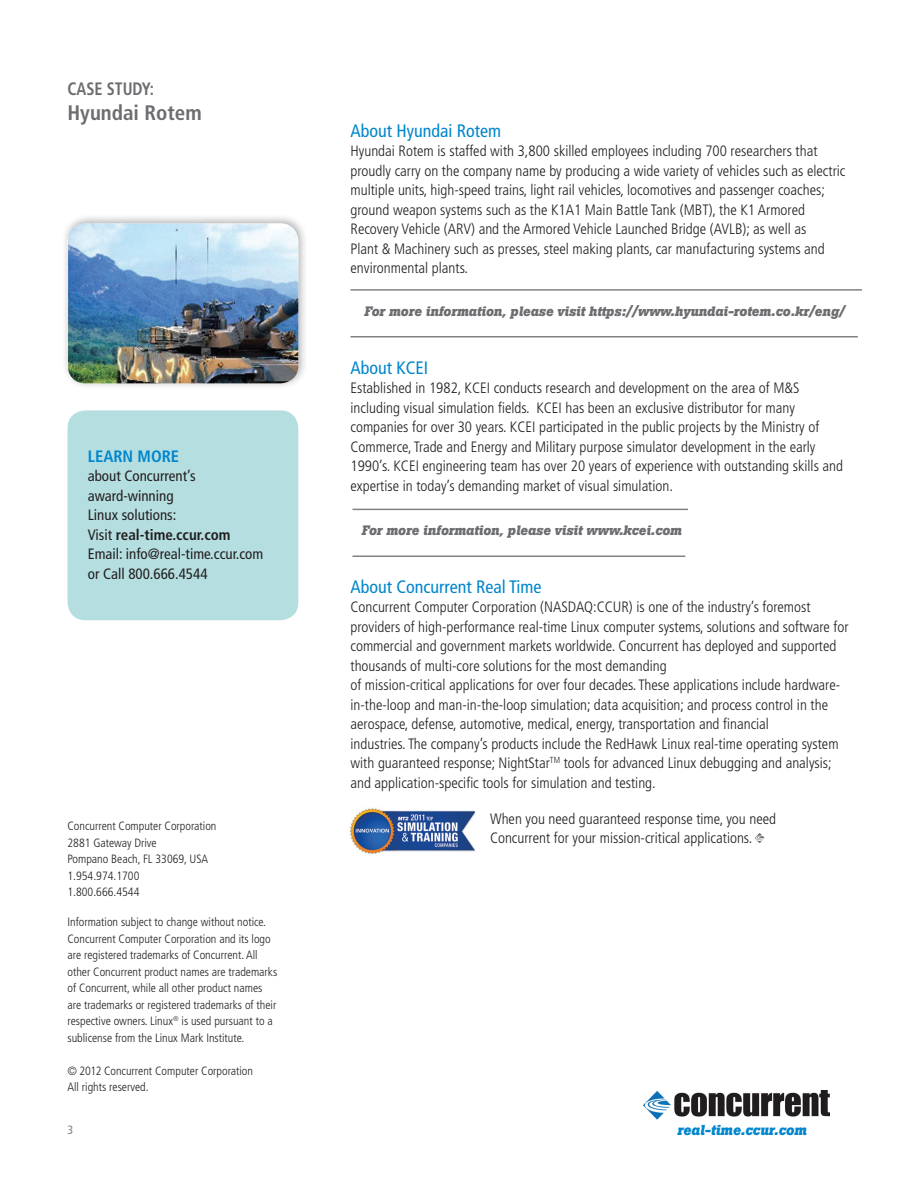
<style>
.page{position:relative;width:918px;height:1188px;background:#fff}
.page>*{position:absolute;margin:0;border:0;box-sizing:border-box;transform-origin:0 0}
.t1{font:700 condensed 21px "Frutiger";color:#6c6d70}
.t2{font:condensed 18px "Frutiger";color:#0086cc}
.t3{font:700 condensed 18px "Frutiger";color:#6c6d70;scale:.9 1}
.t4{font:700 condensed 16.5px "Frutiger";color:#0086cc}
.t5{font:300 condensed 15px/19.5px "Frutiger";color:#231f20}
.t6{font:condensed 15px/19.5px "Frutiger";color:#231f20}
.t7{font:italic 700 14.25px "Boton";color:#0086cc}
.t8{font:italic 700 13.5px "Boton";color:#6c6d70}
.t9{font:300 condensed 12px/16.5px "Frutiger";color:#231f20}
.t10{font:condensed 12px "Frutiger";color:#808285}
.s1{font-weight:700}
</style>
<div class="page">
<img style="left:643px;top:1091px;width:187px;height:29px">
<img style="left:350px;top:808px;width:126px;height:46px">
<div style="left:61px;top:213px;width:248px;height:177px;background:#231f20;opacity:.35"></div>
<img style="left:68px;top:224px;width:230px;height:159px">
<div style="left:68px;top:410px;width:230px;height:210px;background:#b5dee0;border-radius:18px"></div>
<svg style="left:754px;top:833px;width:11px;height:10px"></svg>
<hr style="left:351px;top:289px;width:511px;height:2px;background:#808285">
<hr style="left:351px;top:336px;width:507px;height:2px;background:#808285">
<hr style="left:352px;top:509px;width:336px;height:1px;background:#808285">
<hr style="left:352px;top:556px;width:333px;height:1px;background:#808285">
<p class="t3" style="left:68px;top:78px;width:98px">CASE STUDY:</p>
<h1 class="t1" style="left:68px;top:100px;width:136px">Hyundai Rotem</h1>
<p class="t2" style="left:351px;top:120px;width:152px">About Hyundai Rotem</p>
<p class="t5" style="left:351px;top:141px;width:496px">Hyundai Rotem is staffed with 3,800 skilled employees including 700 researchers that proudly carry on the company name by producing a wide variety of vehicles such as electric multiple units, high-speed trains, light rail vehicles, locomotives and passenger coaches; ground weapon systems such as the K1A1 Main Battle Tank (MBT), the K1 Armored Recovery Vehicle (ARV) and the Armored Vehicle Launched Bridge (AVLB); as well as<br>Plant &amp; Machinery such as presses, steel making plants, car manufacturing systems and environmental plants.</p>
<p class="t8" style="left:364px;top:303px;width:482px">For more information, please visit https://www.hyundai-rotem.co.kr/eng/</p>
<p class="t2" style="left:351px;top:357px;width:79px">About KCEI</p>
<p class="t5" style="left:351px;top:378px;width:494px">Established in 1982, KCEI conducts research and development on the area of M&amp;S including visual simulation fields. KCEI has been an exclusive distributor for many companies for over 30 years. KCEI participated in the public projects by the Ministry of Commerce, Trade and Energy and Military purpose simulator development in the early 1990’s. KCEI engineering team has over 20 years of experience with outstanding skills and expertise in today’s demanding market of visual simulation.</p>
<p class="t4" style="left:88px;top:446px;width:93px">LEARN MORE</p>
<p class="t6" style="left:88px;top:466px;width:177px">about Concurrent’s award-winning<br>Linux solutions:<br>Visit <span class="s1">real-time.ccur.com<br></span>Email: info@real-time.ccur.com or Call 800.666.4544</p>
<p class="t8" style="left:361px;top:523px;width:322px">For more information, please visit www.kcei.com</p>
<p class="t2" style="left:351px;top:576px;width:192px">About Concurrent Real Time</p>
<p class="t5" style="left:351px;top:597px;width:500px">Concurrent Computer Corporation (NASDAQ:CCUR) is one of the industry’s foremost providers of high-performance real-time Linux computer systems, solutions and software for commercial and government markets worldwide. Concurrent has deployed and supported thousands of multi-core solutions for the most demanding<br>of mission-critical applications for over four decades. These applications include hardware&shy;in-the-loop and man-in-the-loop simulation; data acquisition; and process control in the aerospace, defense, automotive, medical, energy, transportation and financial<br>industries. The company’s products include the RedHawk Linux real-time operating system with guaranteed response; NightStar<sup>TM</sup> tools for advanced Linux debugging and analysis; and application-specific tools for simulation and testing.</p>
<p class="t5" style="left:490px;top:809px;width:288px">When you need guaranteed response time, you need<br>Concurrent for your mission-critical applications.</p>
<p class="t9" style="left:68px;top:818px;width:150px">Concurrent Computer Corporation<br>2881 Gateway Drive<br>Pompano Beach, FL 33069, USA<br>1.954.974.1700<br>1.800.666.4544</p>
<p class="t9" style="left:67px;top:914px;width:211px">Information subject to change without notice.<br>Concurrent Computer Corporation and its logo are registered trademarks of Concurrent. All other Concurrent product names are trademarks of Concurrent, while all other product names are trademarks or registered trademarks of their respective owners. Linux<sup>®</sup> is used pursuant to a sublicense from the Linux Mark Institute.</p>
<p class="t9" style="left:67px;top:1062px;width:187px">© 2012 Concurrent Computer Corporation<br>All rights reserved.</p>
<p class="t10" style="left:68px;top:1123px;width:7px">3</p>
<p class="t7" style="left:677px;top:1121px;width:131px">real-time.ccur.com</p>
</div>
